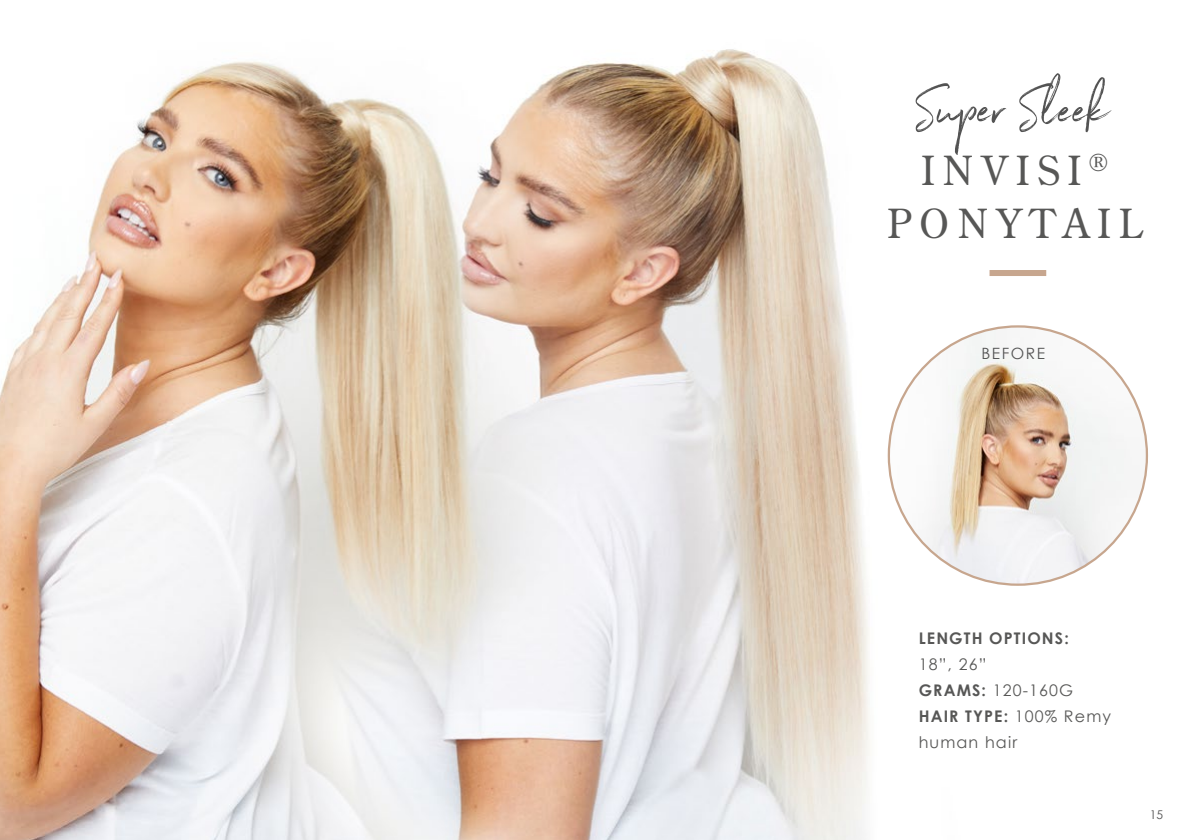
<style>
.page{position:relative;width:1191px;height:840px;background:#fff}
.page>*{position:absolute;margin:0;border:0;box-sizing:border-box;transform-origin:0 0}
.t1{font:58.2px "Northwell";color:#535353}
.t2{font:40px/53px "Century Old Style Std";letter-spacing:.2em;color:#575756;text-align:center}
.t3{font:16px/26px "Century Gothic";letter-spacing:.07em;color:#575756}
.t4{font:700 16px "Century Gothic";letter-spacing:.07em;color:#575756}
.t5{font:15.6px "Century Gothic";letter-spacing:.1em;color:#535353}
.t6{font:12px "Century Gothic";color:#535353}
.s1{font-weight:700}
</style>
<div class="page">
<img style="left:0;top:49px;width:1039px;height:790px">
<svg style="left:889px;top:326px;width:257px;height:258px"></svg>
<div style="left:989px;top:270px;width:57px;height:6px;background:#c7a68e"></div>
<h1 class="t1" style="left:918px;top:67px;width:193px">Super Sleek</h1>
<h2 class="t2" style="left:887px;top:143px;width:256px">INVISI <sup>®<br></sup>PONYTAIL</h2>
<p class="t5" style="left:981px;top:342px;width:65px">BEFORE</p>
<p class="t4" style="left:918px;top:626px;width:152px">LENGTH OPTIONS:</p>
<p class="t3" style="left:918px;top:651px;width:194px">18”, 26”<br><span class="s1">GRAMS:</span> 120-160G<br><span class="s1">HAIR TYPE:</span> 100% Remy human hair</p>
<p class="t6" style="left:1150px;top:806px;width:15px">15</p>
</div>
